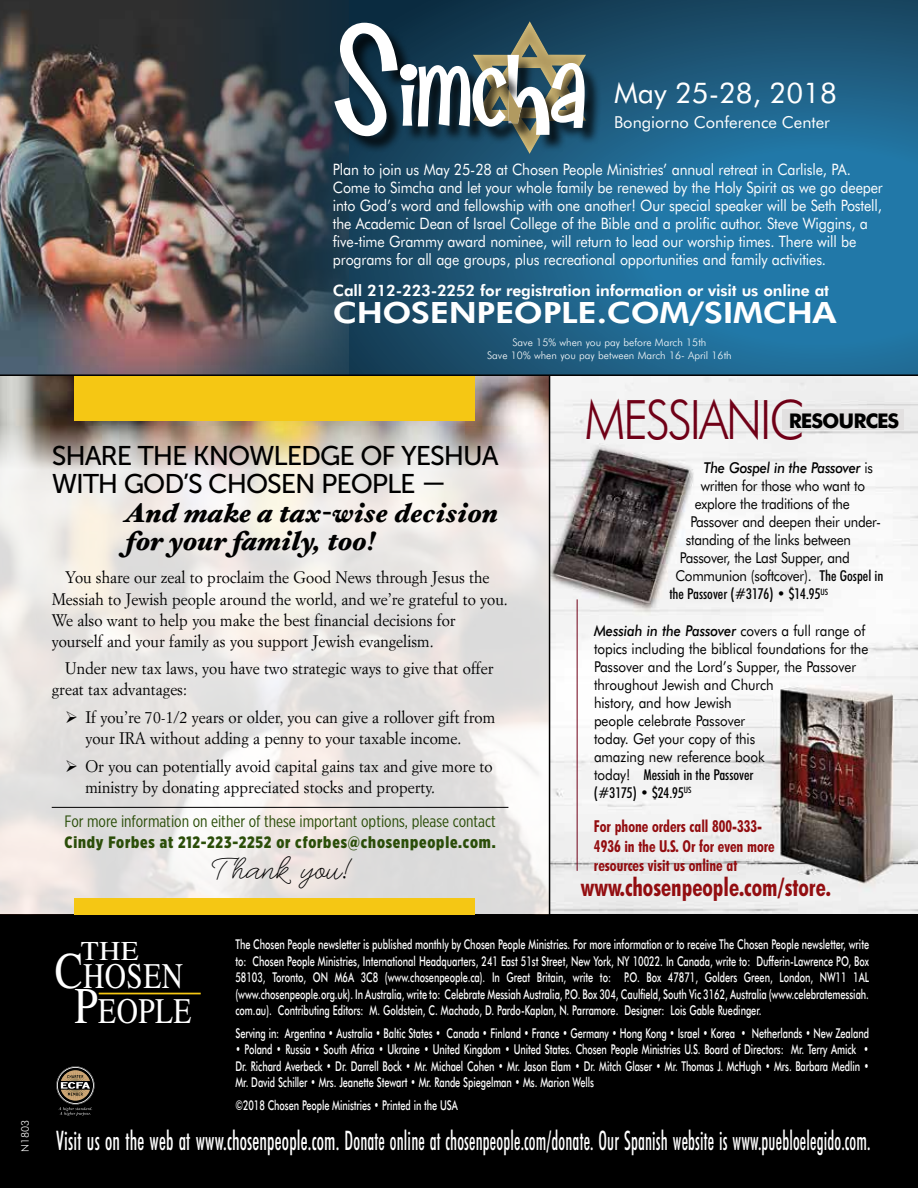
<style>
.page{position:relative;width:918px;height:1188px;background:#fff}
.page>*{position:absolute;margin:0;border:0;box-sizing:border-box;transform-origin:0 0}
.t1{font:300 54.45px "Futura BT";letter-spacing:-.05em;color:#700017;scale:.9 1}
.t2{font:36px/35.1px "STIX General";letter-spacing:.015em;color:#fff;text-align:center;scale:.82 1}
.t3{font:36px "Ohwonder";color:#000}
.t4{font:800 29.4px "Futura BT";letter-spacing:-.01em;color:#fff;scale:1.15 1}
.t5{font:28.5px "Futura BT";color:#fff}
.t6{font:27.3px "STIX General";color:#fff;scale:1.08 1}
.t7{font:500 condensed 27px "Futura BT";letter-spacing:.01em;color:#fff;scale:.7 1}
.t8{font:27px/28.5px "Museo Sans 500";letter-spacing:-.04em;color:#000}
.t9{font:italic 900 27px/28.5px "Hoefler Text";color:#000}
.t10{font:700 condensed 25.5px "Futura BT";color:#930d10;scale:.92 1}
.t11{font:700 20.25px "Futura BT";letter-spacing:-.05em;color:#000}
.t12{font:16.5px/21px "Simoncini Garamond";color:#000;scale:.95 1}
.t13{font:700 condensed 16.5px/19.5px "Futura BT";color:#930d10;scale:.92 1}
.t14{font:16.5px "Gotham X Narrow";color:#2b4e09}
.t15{font:900 16.5px "Gotham X Narrow";letter-spacing:.05em;color:#2b4e09}
.t16{font:16.5px "Futura BT";color:#fff}
.t17{font:15.75px/18px "Futura BT";letter-spacing:-.01em;color:#fff;scale:.9 1}
.t18{font:800 15.75px "Futura BT";letter-spacing:-.01em;color:#fff}
.t19{font:15px/18px "Futura BT";letter-spacing:-.005em;color:#000;scale:.9 1}
.t20{font:500 condensed 15px "Futura BT";color:#000}
.t21{font:italic 500 15px "Futura BT";letter-spacing:-.02em;color:#000;scale:.9 1}
.t22{font:500 13.5px/16.5px "Futura BT";letter-spacing:-.01em;color:#fff;text-align:justify;scale:.68 1}
.t23{font:300 10.5px/13.5px "Futura BT";color:#fff;text-align:center}
.s1{font-weight:400;font-style:normal}
.s2{font-weight:500;font-stretch:condensed}
.s3{font-weight:500;font-style:italic}
.s4{font-size:51.3px}
</style>
<div class="page">
<img style="left:550px;top:376px;width:368px;height:538px">
<div style="left:782px;top:410px;width:122px;height:20px;background:#e2e0e0"></div>
<div style="left:0;top:914px;width:918px;height:274px;background:#000"></div>
<hr style="left:99px;top:993px;width:102px;height:1px;background:#f5c714">
<svg style="left:56px;top:1066px;width:39px;height:50px"></svg>
<hr style="left:577px;top:599px;width:1px;height:272px;background:#700017">
<img style="left:0;top:376px;width:549px;height:113px">
<div style="left:74px;top:375px;width:401px;height:46px;background:#f5c714"></div>
<div style="left:74px;top:898px;width:401px;height:16px;background:#f5c714"></div>
<hr style="left:52px;top:807px;width:456px;height:1px;background:#000">
<svg style="left:348px;top:0;width:570px;height:374px;background:#1e6187"></svg>
<img style="left:0;top:0;width:348px;height:374px">
<div style="left:553px;top:65px;width:49px;height:80px;background:#000;opacity:.75"></div>
<svg style="left:334px;top:21px;width:252px;height:133px"></svg>
<hr style="left:549px;top:376px;width:1px;height:541px;background:#000">
<hr style="left:0;top:374px;width:918px;height:2px;background:#000">
<svg style="left:78px;top:723px;width:17px;height:1px"></svg>
<svg style="left:78px;top:772px;width:17px;height:1px"></svg>
<h3 class="t5" style="left:614px;top:75px;width:224px">May 25-28, 2018</h3>
<p class="t16" style="left:614px;top:112px;width:218px">Bongiorno Conference Center</p>
<p class="t17" style="left:333px;top:160px;width:613px">Plan to join us May 25-28 at Chosen People Ministries’ annual retreat in Carlisle, PA.<br>Come to Simcha and let your whole family be renewed by the Holy Spirit as we go deeper into God’s word and fellowship with one another! Our special speaker will be Seth Postell, the Academic Dean of Israel College of the Bible and a prolific author. Steve Wiggins, a five-time Grammy award nominee, will return to lead our worship times. There will be programs for all age groups, plus recreational opportunities and family activities.</p>
<p class="t18" style="left:333px;top:281px;width:498px">Call 212-223-2252 for registration information or visit us online at</p>
<h3 class="t4" style="left:333px;top:295px;width:440px">CHOSENPEOPLE.COM/SIMCHA</h3>
<p class="t23" style="left:487px;top:335px;width:246px">Save 15% when you pay before March 15th<br>Save 10% when you pay between March 16- April 16th</p>
<h3 class="t8" style="left:52px;top:441px;width:448px">SHARE THE KNOWLEDGE OF YESHUA<br>WITH GOD’S CHOSEN PEOPLE —</h3>
<h3 class="t9" style="left:126px;top:498px;width:374px">And make a tax-wise decision for your family, too!</h3>
<p class="t12" style="left:52px;top:567px;width:481px;text-indent:13px">You share our zeal to proclaim the Good News through Jesus the Messiah to Jewish people around the world, and we’re grateful to you.<br>We also want to help you make the best financial decisions for yourself and your family as you support Jewish evangelism.</p>
<p class="t12" style="left:52px;top:658px;width:467px;text-indent:13px">Under new tax laws, you have two strategic ways to give that offer great tax advantages:</p>
<p class="t12" style="left:85px;top:706px;width:433px;text-indent:-20px">➢ If you’re 70-1/2 years or older, you can give a rollover gift from your IRA without adding a penny to your taxable income.</p>
<p class="t12" style="left:85px;top:755px;width:430px;text-indent:-20px">➢ Or you can potentially avoid capital gains tax and give more to ministry by donating appreciated stocks and property.</p>
<p class="t14" style="left:64px;top:812px;width:433px">For more information on either of these important options, please contact</p>
<p class="t15" style="left:65px;top:832px;width:433px">Cindy Forbes at 212-223-2252 or cforbes@chosenpeople.com.</p>
<h2 class="t3" style="left:212px;top:850px;width:139px">Thank you!</h2>
<h1 class="t1" style="left:585px;top:386px;width:246px">MESSIANIC</h1>
<h3 class="t11" style="left:789px;top:409px;width:112px">RESOURCES</h3>
<p class="t21" style="left:704px;top:459px;width:190px">The Gospel in the Passover <span class="s1">is</span></p>
<p class="t19" style="left:701px;top:477px;width:184px">written for those who want to</p>
<p class="t19" style="left:695px;top:495px;width:174px">explore the traditions of the</p>
<p class="t19" style="left:690px;top:513px;width:213px">Passover and deepen their under-</p>
<p class="t19" style="left:686px;top:531px;width:185px">standing of the links between</p>
<p class="t19" style="left:680px;top:549px;width:190px">Passover, the Last Supper, and</p>
<p class="t19" style="left:675px;top:567px;width:233px">Communion (softcover). <span class="s2">The Gospel in</span></p>
<p class="t20" style="left:669px;top:585px;width:160px">the Passover (#3176) • $14.95<sup>US</sup></p>
<p class="t19" style="left:594px;top:621px;width:306px"><span class="s3">Messiah in the Passover</span> covers a full range of topics including the biblical foundations for the<br>Passover and the Lord’s Supper, the Passover throughout Jewish and Church<br>history, and how Jewish<br>people celebrate Passover<br>today. Get your copy of this<br>amazing new reference book<br>today! <span class="s2">Messiah in the Passover<br>(#3175) • $24.95</span><sup>US</sup></p>
<p class="t13" style="left:594px;top:816px;width:198px">For phone orders call 800-333-<br>4936 in the U.S. Or for even more resources visit us online at</p>
<h3 class="t10" style="left:581px;top:872px;width:273px">www.chosenpeople.com/store.</h3>
<h3 class="t6" style="left:81px;top:932px;width:55px">THE</h3>
<h2 class="t2" style="left:55px;top:960px;width:168px"><span class="s4">C</span>HOSEN<br><span class="s4">P</span>EOPLE</h2>
<p class="t22" style="left:236px;top:936px;width:933px">The Chosen People newsletter is published monthly by Chosen People Ministries. For more information or to receive The Chosen People newsletter, write to: Chosen People Ministries, International Headquarters, 241 East 51st Street, New York, NY 10022. In Canada, write to: Dufferin-Lawrence PO, Box 58103, Toronto, ON M6A 3C8 (www.chosenpeople.ca). In Great Britain, write to: P.O. Box 47871, Golders Green, London, NW11 1AL (www.chosenpeople.org.uk). In Australia, write to: Celebrate Messiah Australia, P.O. Box 304, Caulfield, South Vic 3162, Australia (www.celebratemessiah. com.au). Contributing Editors: M. Goldstein, C. Machado, D. Pardo-Kaplan, N. Parramore. Designer: Lois Gable Ruedinger.</p>
<p class="t22" style="left:236px;top:1025px;width:933px">Serving in: Argentina • Australia • Baltic States • Canada • Finland • France • Germany • Hong Kong • Israel • Korea • Netherlands • New Zealand</p>
<p class="t22" style="left:236px;top:1041px;width:933px">• Poland • Russia • South Africa • Ukraine • United Kingdom • United States. Chosen People Ministries U.S. Board of Directors: Mr. Terry Amick • Dr. Richard Averbeck • Dr. Darrell Bock • Mr. Michael Cohen • Mr. Jason Elam • Dr. Mitch Glaser • Mr. Thomas J. McHugh • Mrs. Barbara Medlin • Mr. David Schiller • Mrs. Jeanette Stewart • Mr. Rande Spiegelman • Ms. Marion Wells</p>
<p class="t22" style="left:236px;top:1097px;width:329px">©2018 Chosen People Ministries • Printed in the USA</p>
<p class="t23" style="left:18px;top:1152px;width:34px;rotate:-90deg">N1803</p>
<h3 class="t7" style="left:56px;top:1124px;width:1165px">Visit us on the web at www.chosenpeople.com. Donate online at chosenpeople.com/donate. Our Spanish website is www.puebloelegido.com.</h3>
<p class="t23" style="left:18px;top:1126px;width:8px;rotate:-90deg">2</p>
</div>
